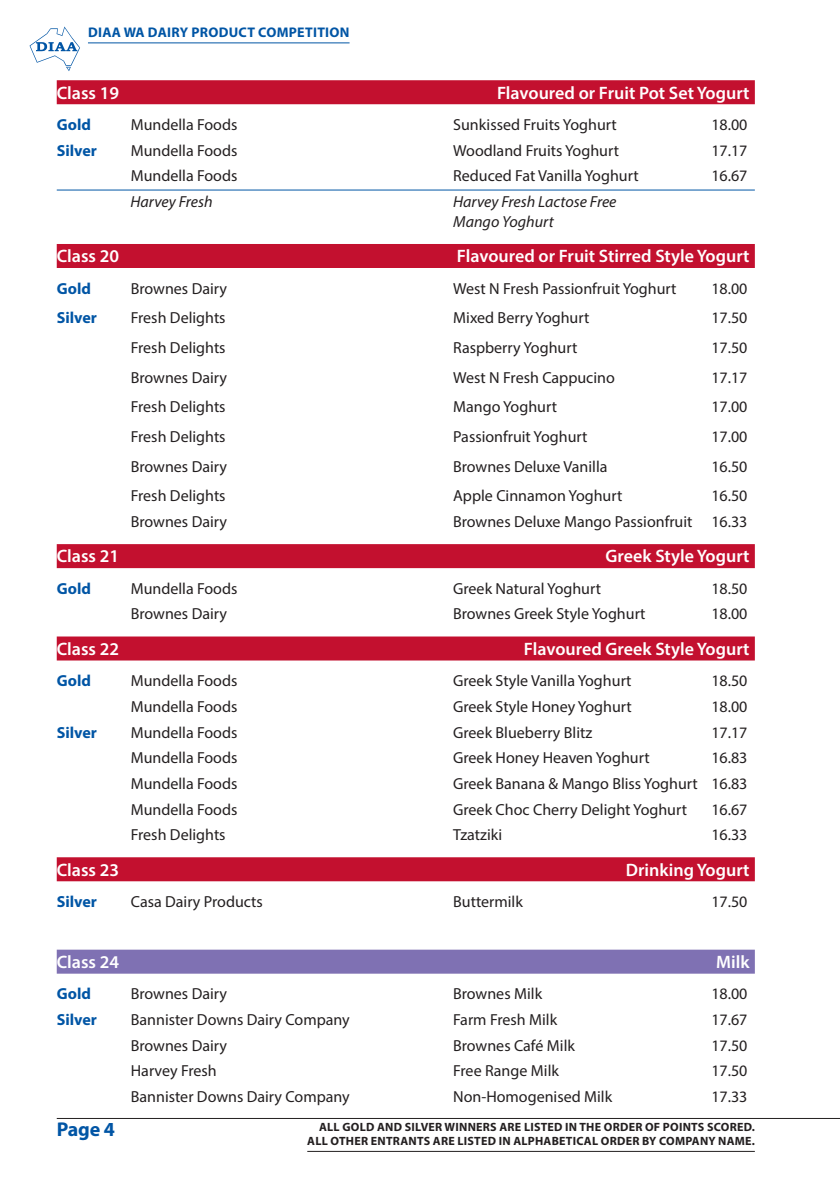
<style>
.page{position:relative;width:840px;height:1191px;background:#fff}
.page>*{position:absolute;margin:0;border:0;box-sizing:border-box;transform-origin:0 0}
.t1{font:700 20px "Myriad Pro";color:#0155a5}
.TOC_1{font:600 18px "Myriad Pro";color:#fff}
._3_Medal_winners{font:16px "Myriad Pro";color:#231f20}
._6_Medal_winners_-_f{font:16px "Myriad Pro";color:#231f20}
._5_losers{font:italic 16px/20px "Myriad Pro";color:#231f20}
._4_Medal_winners_-_u{font:16px "Myriad Pro";color:#231f20}
._6_Medal_winners_-_f-2{font:700 16px "Myriad Pro";color:#0155a5}
._3_Medal_winners-2{font:700 16px "Myriad Pro";color:#0155a5}
.t2{font:700 14px "Myriad Pro";letter-spacing:.02em;color:#0155a5}
.t3{font:700 12px/14.4px "Myriad Pro";letter-spacing:.02em;color:#231f20;text-align:right}
</style>
<div class="page">
<svg style="left:29px;top:26px;width:51px;height:45px"></svg>
<hr style="left:88px;top:43px;width:261px;height:1px;background:#0155a5">
<hr style="left:307px;top:1151px;width:447px;height:1px;background:#231f20">
<hr style="left:57px;top:1118px;width:782px;height:1px;background:#231f20">
<div style="left:57px;top:80px;width:697px;height:24px;background:#c3102f"></div>
<hr style="left:57px;top:190px;width:697px;height:1px;background:#0155a5">
<div style="left:57px;top:244px;width:697px;height:24px;background:#c3102f"></div>
<div style="left:57px;top:544px;width:697px;height:24px;background:#c3102f"></div>
<div style="left:57px;top:636px;width:697px;height:24px;background:#c3102f"></div>
<div style="left:57px;top:857px;width:697px;height:24px;background:#c3102f"></div>
<div style="left:57px;top:949px;width:697px;height:24px;background:#7f71b3"></div>
<p class="t2" style="left:88px;top:23px;width:263px">DIAA WA DAIRY PRODUCT COMPETITION</p>
<p class="TOC_1" style="left:57px;top:81px;width:64px">Class 19</p>
<p class="TOC_1" style="left:497px;top:81px;width:254px">Flavoured or Fruit Pot Set Yogurt</p>
<p class="_6_Medal_winners_-_f-2" style="left:57px;top:114px;width:36px">Gold</p>
<p class="_6_Medal_winners_-_f" style="left:131px;top:115px;width:108px">Mundella Foods</p>
<p class="_6_Medal_winners_-_f" style="left:453px;top:115px;width:165px">Sunkissed Fruits Yoghurt</p>
<p class="_6_Medal_winners_-_f" style="left:711px;top:115px;width:38px">18.00</p>
<p class="_3_Medal_winners-2" style="left:57px;top:140px;width:42px">Silver</p>
<p class="_3_Medal_winners" style="left:131px;top:140px;width:108px">Mundella Foods</p>
<p class="_3_Medal_winners" style="left:453px;top:140px;width:167px">Woodland Fruits Yoghurt</p>
<p class="_3_Medal_winners" style="left:711px;top:140px;width:38px">17.17</p>
<p class="_4_Medal_winners_-_u" style="left:131px;top:166px;width:108px">Mundella Foods</p>
<p class="_4_Medal_winners_-_u" style="left:453px;top:166px;width:187px">Reduced Fat Vanilla Yoghurt</p>
<p class="_4_Medal_winners_-_u" style="left:711px;top:166px;width:38px">16.67</p>
<p class="_5_losers" style="left:130px;top:191px;width:84px">Harvey Fresh</p>
<p class="_5_losers" style="left:453px;top:191px;width:165px">Harvey Fresh Lactose Free<br>Mango Yoghurt</p>
<p class="TOC_1" style="left:57px;top:245px;width:64px">Class 20</p>
<p class="TOC_1" style="left:456px;top:245px;width:294px">Flavoured or Fruit Stirred Style Yogurt</p>
<p class="_6_Medal_winners_-_f-2" style="left:57px;top:278px;width:36px">Gold</p>
<p class="_6_Medal_winners_-_f" style="left:131px;top:278px;width:98px">Brownes Dairy</p>
<p class="_6_Medal_winners_-_f" style="left:453px;top:278px;width:225px">West N Fresh Passionfruit Yoghurt</p>
<p class="_6_Medal_winners_-_f" style="left:711px;top:278px;width:38px">18.00</p>
<p class="_3_Medal_winners-2" style="left:57px;top:307px;width:42px">Silver</p>
<p class="_3_Medal_winners" style="left:131px;top:308px;width:96px">Fresh Delights</p>
<p class="_3_Medal_winners" style="left:453px;top:308px;width:138px">Mixed Berry Yoghurt</p>
<p class="_3_Medal_winners" style="left:711px;top:308px;width:38px">17.50</p>
<p class="_3_Medal_winners" style="left:131px;top:338px;width:96px">Fresh Delights</p>
<p class="_3_Medal_winners" style="left:453px;top:338px;width:125px">Raspberry Yoghurt</p>
<p class="_3_Medal_winners" style="left:711px;top:338px;width:38px">17.50</p>
<p class="_3_Medal_winners" style="left:131px;top:367px;width:98px">Brownes Dairy</p>
<p class="_3_Medal_winners" style="left:453px;top:367px;width:163px">West N Fresh Cappucino</p>
<p class="_3_Medal_winners" style="left:711px;top:367px;width:38px">17.17</p>
<p class="_3_Medal_winners" style="left:131px;top:397px;width:96px">Fresh Delights</p>
<p class="_3_Medal_winners" style="left:453px;top:397px;width:105px">Mango Yoghurt</p>
<p class="_3_Medal_winners" style="left:711px;top:397px;width:38px">17.00</p>
<p class="_3_Medal_winners" style="left:131px;top:427px;width:96px">Fresh Delights</p>
<p class="_3_Medal_winners" style="left:453px;top:427px;width:136px">Passionfruit Yoghurt</p>
<p class="_3_Medal_winners" style="left:711px;top:427px;width:38px">17.00</p>
<p class="_3_Medal_winners" style="left:131px;top:456px;width:98px">Brownes Dairy</p>
<p class="_3_Medal_winners" style="left:453px;top:456px;width:156px">Brownes Deluxe Vanilla</p>
<p class="_3_Medal_winners" style="left:711px;top:456px;width:38px">16.50</p>
<p class="_3_Medal_winners" style="left:131px;top:486px;width:96px">Fresh Delights</p>
<p class="_3_Medal_winners" style="left:453px;top:486px;width:171px">Apple Cinnamon Yoghurt</p>
<p class="_3_Medal_winners" style="left:711px;top:486px;width:38px">16.50</p>
<p class="_3_Medal_winners" style="left:131px;top:512px;width:98px">Brownes Dairy</p>
<p class="_3_Medal_winners" style="left:453px;top:512px;width:295px">Brownes Deluxe Mango Passionfruit 16.33</p>
<p class="TOC_1" style="left:57px;top:545px;width:64px">Class 21</p>
<p class="TOC_1" style="left:605px;top:545px;width:145px">Greek Style Yogurt</p>
<p class="_6_Medal_winners_-_f-2" style="left:57px;top:578px;width:36px">Gold</p>
<p class="_6_Medal_winners_-_f" style="left:131px;top:578px;width:108px">Mundella Foods</p>
<p class="_6_Medal_winners_-_f" style="left:453px;top:578px;width:149px">Greek Natural Yoghurt</p>
<p class="_6_Medal_winners_-_f" style="left:711px;top:578px;width:38px">18.50</p>
<p class="_3_Medal_winners" style="left:131px;top:604px;width:98px">Brownes Dairy</p>
<p class="_3_Medal_winners" style="left:453px;top:604px;width:194px">Brownes Greek Style Yoghurt</p>
<p class="_3_Medal_winners" style="left:711px;top:604px;width:38px">18.00</p>
<p class="TOC_1" style="left:57px;top:637px;width:64px">Class 22</p>
<p class="TOC_1" style="left:523px;top:637px;width:227px">Flavoured Greek Style Yogurt</p>
<p class="_6_Medal_winners_-_f-2" style="left:57px;top:670px;width:36px">Gold</p>
<p class="_6_Medal_winners_-_f" style="left:131px;top:671px;width:108px">Mundella Foods</p>
<p class="_6_Medal_winners_-_f" style="left:453px;top:671px;width:180px">Greek Style Vanilla Yoghurt</p>
<p class="_6_Medal_winners_-_f" style="left:711px;top:671px;width:38px">18.50</p>
<p class="_3_Medal_winners" style="left:131px;top:696px;width:108px">Mundella Foods</p>
<p class="_3_Medal_winners" style="left:453px;top:696px;width:180px">Greek Style Honey Yoghurt</p>
<p class="_3_Medal_winners" style="left:711px;top:696px;width:38px">18.00</p>
<p class="_3_Medal_winners-2" style="left:57px;top:721px;width:42px">Silver</p>
<p class="_3_Medal_winners" style="left:131px;top:722px;width:108px">Mundella Foods</p>
<p class="_3_Medal_winners" style="left:453px;top:722px;width:140px">Greek Blueberry Blitz</p>
<p class="_3_Medal_winners" style="left:711px;top:722px;width:38px">17.17</p>
<p class="_3_Medal_winners" style="left:131px;top:748px;width:108px">Mundella Foods</p>
<p class="_3_Medal_winners" style="left:453px;top:748px;width:198px">Greek Honey Heaven Yoghurt</p>
<p class="_3_Medal_winners" style="left:711px;top:748px;width:38px">16.83</p>
<p class="_3_Medal_winners" style="left:131px;top:773px;width:108px">Mundella Foods</p>
<p class="_3_Medal_winners" style="left:453px;top:773px;width:295px">Greek Banana &amp; Mango Bliss Yoghurt 16.83</p>
<p class="_3_Medal_winners" style="left:131px;top:799px;width:108px">Mundella Foods</p>
<p class="_3_Medal_winners" style="left:453px;top:799px;width:235px">Greek Choc Cherry Delight Yoghurt</p>
<p class="_3_Medal_winners" style="left:711px;top:799px;width:38px">16.67</p>
<p class="_3_Medal_winners" style="left:131px;top:825px;width:96px">Fresh Delights</p>
<p class="_3_Medal_winners" style="left:453px;top:825px;width:51px">Tzatziki</p>
<p class="_3_Medal_winners" style="left:711px;top:825px;width:38px">16.33</p>
<p class="TOC_1" style="left:57px;top:858px;width:64px">Class 23</p>
<p class="TOC_1" style="left:625px;top:858px;width:125px">Drinking Yogurt</p>
<p class="_6_Medal_winners_-_f-2" style="left:57px;top:891px;width:42px">Silver</p>
<p class="_6_Medal_winners_-_f" style="left:131px;top:891px;width:133px">Casa Dairy Products</p>
<p class="_6_Medal_winners_-_f" style="left:453px;top:891px;width:71px">Buttermilk</p>
<p class="_6_Medal_winners_-_f" style="left:711px;top:891px;width:38px">17.50</p>
<p class="TOC_1" style="left:57px;top:950px;width:64px">Class 24</p>
<p class="TOC_1" style="left:715px;top:950px;width:35px">Milk</p>
<p class="_6_Medal_winners_-_f-2" style="left:57px;top:983px;width:36px">Gold</p>
<p class="_6_Medal_winners_-_f" style="left:131px;top:984px;width:98px">Brownes Dairy</p>
<p class="_6_Medal_winners_-_f" style="left:453px;top:984px;width:90px">Brownes Milk</p>
<p class="_6_Medal_winners_-_f" style="left:711px;top:984px;width:38px">18.00</p>
<p class="_3_Medal_winners-2" style="left:57px;top:1009px;width:42px">Silver</p>
<p class="_3_Medal_winners" style="left:131px;top:1009px;width:220px">Bannister Downs Dairy Company</p>
<p class="_3_Medal_winners" style="left:453px;top:1009px;width:105px">Farm Fresh Milk</p>
<p class="_3_Medal_winners" style="left:711px;top:1009px;width:38px">17.67</p>
<p class="_3_Medal_winners" style="left:131px;top:1035px;width:98px">Brownes Dairy</p>
<p class="_3_Medal_winners" style="left:453px;top:1035px;width:123px">Brownes Café Milk</p>
<p class="_3_Medal_winners" style="left:711px;top:1035px;width:38px">17.50</p>
<p class="_3_Medal_winners" style="left:131px;top:1061px;width:87px">Harvey Fresh</p>
<p class="_3_Medal_winners" style="left:453px;top:1061px;width:107px">Free Range Milk</p>
<p class="_3_Medal_winners" style="left:711px;top:1061px;width:38px">17.50</p>
<p class="_3_Medal_winners" style="left:131px;top:1086px;width:220px">Bannister Downs Dairy Company</p>
<p class="_3_Medal_winners" style="left:453px;top:1086px;width:160px">Non-Homogenised Milk</p>
<p class="_3_Medal_winners" style="left:711px;top:1086px;width:38px">17.33</p>
<p class="t1" style="left:57px;top:1116px;width:60px">Page 4</p>
<p class="t3" style="left:307px;top:1119px;width:449px">ALL GOLD AND SILVER WINNERS ARE LISTED IN THE ORDER OF POINTS SCORED.<br>ALL OTHER ENTRANTS ARE LISTED IN ALPHABETICAL ORDER BY COMPANY NAME.</p>
</div>
